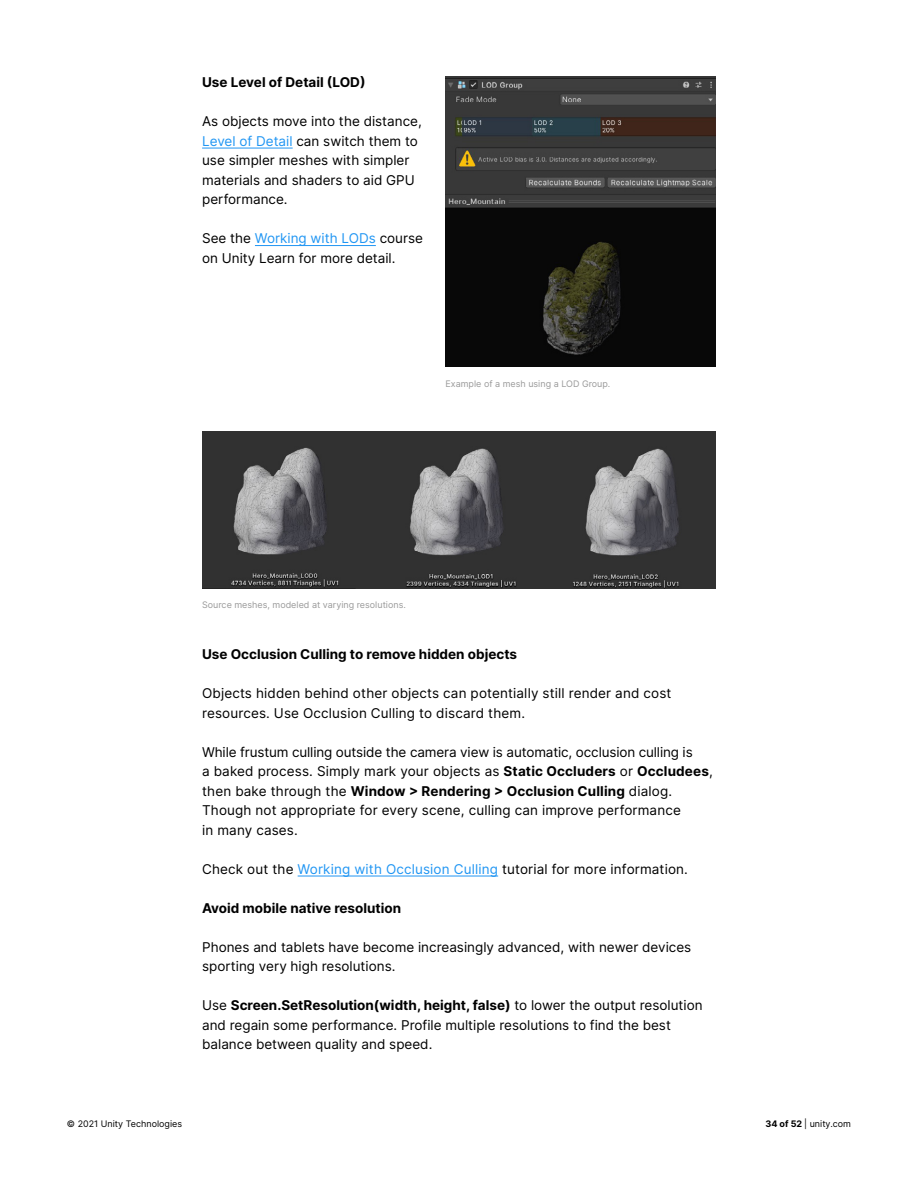
<style>
.page{position:relative;width:918px;height:1188px;background:#fff}
.page>*{position:absolute;margin:0;border:0;box-sizing:border-box;transform-origin:0 0}
.t1{font:13.5px/19.5px "Inter";color:#000}
.t2{font:700 13.5px "Inter";color:#000}
.t3{font:9px "Inter";color:#999}
.t4{font:9px "Inter";color:#000}
.s1{color:#2196f3}
.s2{font-weight:700}
</style>
<div class="page">
<hr style="left:202px;top:148px;width:91px;height:1px;background:#2196f3">
<hr style="left:255px;top:245px;width:121px;height:1px;background:#2196f3">
<img style="left:446px;top:77px;width:270px;height:290px">
<img style="left:202px;top:431px;width:514px;height:157px">
<hr style="left:298px;top:876px;width:200px;height:1px;background:#2196f3">
<p class="t2" style="left:202px;top:73px;width:165px">Use Level of Detail (LOD)</p>
<p class="t1" style="left:202px;top:111px;width:221px">As objects move into the distance,<br><span class="s1">Level of Detail</span> can switch them to use simpler meshes with simpler materials and shaders to aid GPU performance.</p>
<p class="t1" style="left:202px;top:228px;width:222px">See the <span class="s1">Working with LODs</span> course on Unity Learn for more detail.</p>
<p class="t3" style="left:446px;top:378px;width:165px">Example of a mesh using a LOD Group.</p>
<p class="t3" style="left:202px;top:598px;width:204px">Source meshes, modeled at varying resolutions.</p>
<p class="t2" style="left:202px;top:645px;width:316px">Use Occlusion Culling to remove hidden objects</p>
<p class="t1" style="left:202px;top:683px;width:471px">Objects hidden behind other objects can potentially still render and cost resources. Use Occlusion Culling to discard them.</p>
<p class="t1" style="left:202px;top:742px;width:512px">While frustum culling outside the camera view is automatic, occlusion culling is<br>a baked process. Simply mark your objects as <span class="s2">Static Occluders</span> or <span class="s2">Occludees</span>, then bake through the <span class="s2">Window &gt; Rendering &gt; Occlusion Culling</span> dialog.<br>Though not appropriate for every scene, culling can improve performance<br>in many cases.</p>
<p class="t1" style="left:202px;top:859px;width:485px">Check out the <span class="s1">Working with Occlusion Culling</span> tutorial for more information.</p>
<p class="t2" style="left:202px;top:898px;width:201px">Avoid mobile native resolution</p>
<p class="t1" style="left:202px;top:937px;width:491px">Phones and tablets have become increasingly advanced, with newer devices sporting very high resolutions.</p>
<p class="t1" style="left:202px;top:995px;width:502px">Use <span class="s2">Screen.SetResolution(width, height, false)</span> to lower the output resolution and regain some performance. Profile multiple resolutions to find the best balance between quality and speed.</p>
<p class="t4" style="left:67px;top:1117px;width:117px">© 2021 Unity Technologies</p>
<p class="t4" style="left:766px;top:1117px;width:87px"><span class="s2">34 of 52</span> | unity.com</p>
</div>
